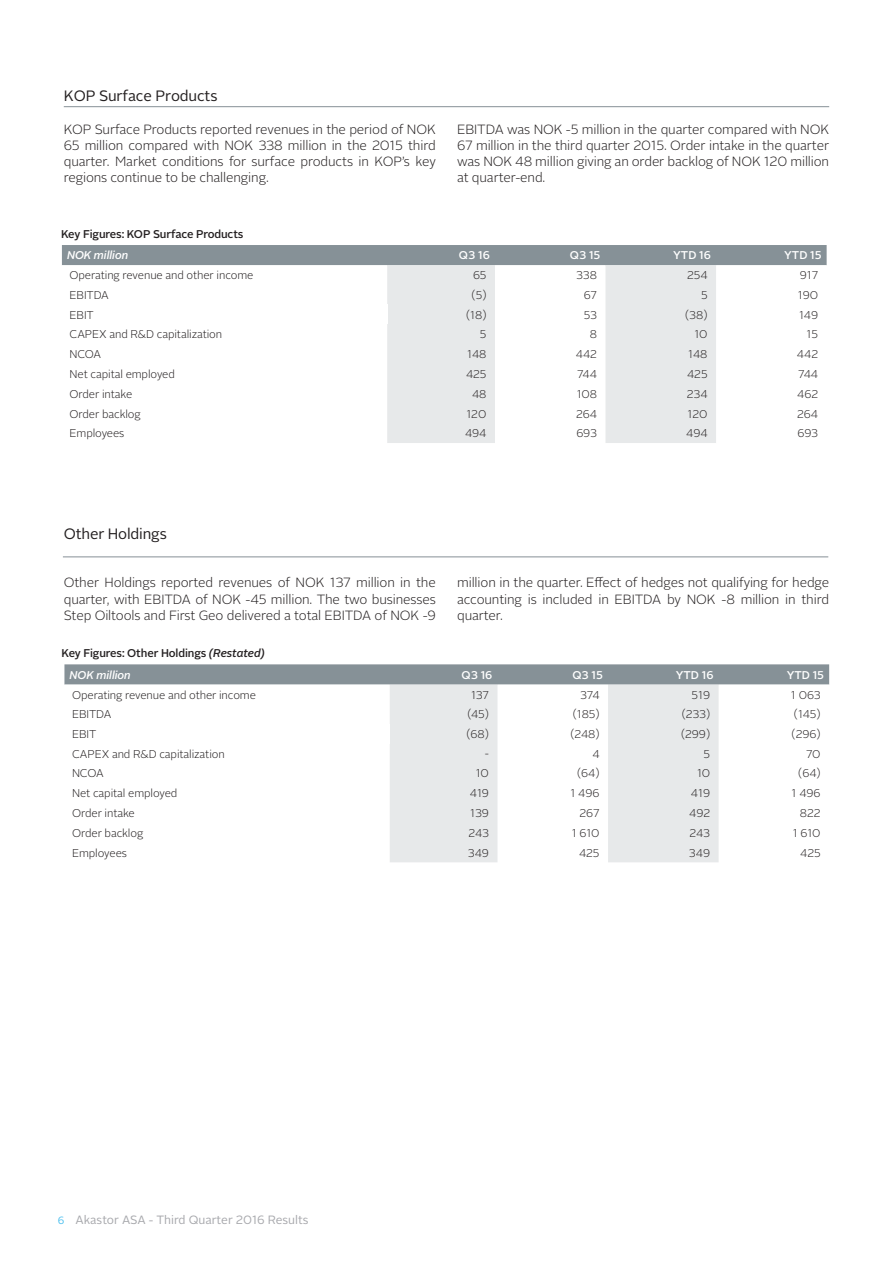
<style>
.page{position:relative;width:893px;height:1263px;background:#fff}
.page>*{position:absolute;margin:0;border:0;box-sizing:border-box;transform-origin:0 0}
.Heading_1{font:15px "Alright Sans";letter-spacing:-.01em;color:#231f20}
.Heading_1-2{font:300 13.35px/16.2px "Alright Sans";letter-spacing:-.01em;color:#231f20;text-align:justify}
.t1{font:12px "Alright Sans";color:#a8a9ad}
.Table_-_Left_aligned{font:300 11.25px "Alright Sans";letter-spacing:-.01em;color:#231f20}
.Table_-_Text_running{font:300 11.25px "Alright Sans";color:#231f20}
.Bullets{font:500 11.25px "Alright Sans";letter-spacing:-.01em;color:#231f20}
.Table_heading_-_whit{font:500 11.25px "Alright Sans";color:#fff}
.Bullets-2{font:italic 500 11.25px "Alright Sans";letter-spacing:-.01em;color:#fff}
.s1{font-style:italic}
.s2{font-size:10.5px;color:#4cbfee}
</style>
<div class="page">
<hr style="left:63px;top:556px;width:765px;height:1px;background:#869096">
<hr style="left:64px;top:106px;width:765px;height:1px;background:#869096">
<div style="left:62px;top:245px;width:765px;height:20px;background:#869197"></div>
<svg style="left:387px;top:265px;width:329px;height:178px;fill:#e7e9ea"></svg>
<svg style="left:64px;top:664px;width:765px;height:21px;background:#8b969b"></svg>
<svg style="left:390px;top:685px;width:329px;height:177px;fill:#e7e9ea"></svg>
<p class="Heading_1" style="left:64px;top:86px;width:155px">KOP Surface Products</p>
<p class="Heading_1-2" style="left:64px;top:121px;width:374px">KOP Surface Products reported revenues in the period of NOK 65 million compared with NOK 338 million in the 2015 third quarter. Market conditions for surface products in KOP’s key regions continue to be challenging.</p>
<p class="Heading_1-2" style="left:457px;top:121px;width:374px">EBITDA was NOK -5 million in the quarter compared with NOK 67 million in the third quarter 2015. Order intake in the quarter was NOK 48 million giving an order backlog of NOK 120 million at quarter-end.</p>
<p class="Bullets" style="left:61px;top:226px;width:184px">Key Figures: KOP Surface Products</p>
<p class="Bullets-2" style="left:67px;top:248px;width:63px">NOK million</p>
<p class="Table_heading_-_whit" style="left:459px;top:248px;width:32px">Q3 16</p>
<p class="Table_heading_-_whit" style="left:570px;top:248px;width:32px">Q3 15</p>
<p class="Table_heading_-_whit" style="left:673px;top:248px;width:39px">YTD 16</p>
<p class="Table_heading_-_whit" style="left:784px;top:248px;width:39px">YTD 15</p>
<p class="Table_-_Left_aligned" style="left:70px;top:268px;width:185px">Operating revenue and other income</p>
<p class="Table_-_Text_running" style="left:473px;top:268px;width:15px">65</p>
<p class="Table_-_Text_running" style="left:576px;top:268px;width:22px">338</p>
<p class="Table_-_Text_running" style="left:687px;top:268px;width:22px">254</p>
<p class="Table_-_Text_running" style="left:800px;top:268px;width:20px">917</p>
<p class="Table_-_Left_aligned" style="left:70px;top:288px;width:41px">EBITDA</p>
<p class="Table_-_Text_running" style="left:472px;top:288px;width:16px">(5)</p>
<p class="Table_-_Text_running" style="left:584px;top:288px;width:15px">67</p>
<p class="Table_-_Text_running" style="left:701px;top:288px;width:8px">5</p>
<p class="Table_-_Text_running" style="left:798px;top:288px;width:22px">190</p>
<p class="Table_-_Left_aligned" style="left:70px;top:307px;width:26px">EBIT</p>
<p class="Table_-_Text_running" style="left:466px;top:307px;width:22px">(18)</p>
<p class="Table_-_Text_running" style="left:584px;top:307px;width:15px">53</p>
<p class="Table_-_Text_running" style="left:685px;top:307px;width:24px">(38)</p>
<p class="Table_-_Text_running" style="left:799px;top:307px;width:21px">149</p>
<p class="Table_-_Left_aligned" style="left:70px;top:327px;width:154px">CAPEX and R&amp;D capitalization</p>
<p class="Table_-_Text_running" style="left:480px;top:327px;width:8px">5</p>
<p class="Table_-_Text_running" style="left:590px;top:327px;width:9px">8</p>
<p class="Table_-_Text_running" style="left:694px;top:327px;width:15px">10</p>
<p class="Table_-_Text_running" style="left:807px;top:327px;width:13px">15</p>
<p class="Table_-_Left_aligned" style="left:70px;top:347px;width:33px">NCOA</p>
<p class="Table_-_Text_running" style="left:467px;top:347px;width:21px">148</p>
<p class="Table_-_Text_running" style="left:576px;top:347px;width:23px">442</p>
<p class="Table_-_Text_running" style="left:688px;top:347px;width:21px">148</p>
<p class="Table_-_Text_running" style="left:797px;top:347px;width:23px">442</p>
<p class="Table_-_Left_aligned" style="left:70px;top:367px;width:107px">Net capital employed</p>
<p class="Table_-_Text_running" style="left:466px;top:367px;width:22px">425</p>
<p class="Table_-_Text_running" style="left:577px;top:367px;width:22px">744</p>
<p class="Table_-_Text_running" style="left:687px;top:367px;width:22px">425</p>
<p class="Table_-_Text_running" style="left:798px;top:367px;width:22px">744</p>
<p class="Table_-_Left_aligned" style="left:70px;top:387px;width:64px">Order intake</p>
<p class="Table_-_Text_running" style="left:472px;top:387px;width:16px">48</p>
<p class="Table_-_Text_running" style="left:577px;top:387px;width:22px">108</p>
<p class="Table_-_Text_running" style="left:687px;top:387px;width:22px">234</p>
<p class="Table_-_Text_running" style="left:797px;top:387px;width:22px">462</p>
<p class="Table_-_Left_aligned" style="left:70px;top:406px;width:73px">Order backlog</p>
<p class="Table_-_Text_running" style="left:466px;top:406px;width:22px">120</p>
<p class="Table_-_Text_running" style="left:576px;top:406px;width:22px">264</p>
<p class="Table_-_Text_running" style="left:687px;top:406px;width:22px">120</p>
<p class="Table_-_Text_running" style="left:797px;top:406px;width:22px">264</p>
<p class="Table_-_Left_aligned" style="left:70px;top:426px;width:56px">Employees</p>
<p class="Table_-_Text_running" style="left:465px;top:426px;width:23px">494</p>
<p class="Table_-_Text_running" style="left:576px;top:426px;width:22px">693</p>
<p class="Table_-_Text_running" style="left:686px;top:426px;width:23px">494</p>
<p class="Table_-_Text_running" style="left:797px;top:426px;width:22px">693</p>
<p class="Heading_1" style="left:64px;top:523px;width:105px">Other Holdings</p>
<p class="Heading_1-2" style="left:64px;top:575px;width:374px">Other Holdings reported revenues of NOK 137 million in the quarter, with EBITDA of NOK -45 million. The two businesses Step Oiltools and First Geo delivered a total EBITDA of NOK -9</p>
<p class="Bullets" style="left:61px;top:646px;width:205px">Key Figures: Other Holdings <span class="s1">(Restated)</span></p>
<p class="Heading_1-2" style="left:457px;top:575px;width:374px">million in the quarter. Effect of hedges not qualifying for hedge accounting is included in EBITDA by NOK -8 million in third quarter.</p>
<p class="Bullets-2" style="left:70px;top:667px;width:63px">NOK million</p>
<p class="Table_heading_-_whit" style="left:461px;top:667px;width:32px">Q3 16</p>
<p class="Table_heading_-_whit" style="left:572px;top:667px;width:32px">Q3 15</p>
<p class="Table_heading_-_whit" style="left:676px;top:667px;width:39px">YTD 16</p>
<p class="Table_heading_-_whit" style="left:787px;top:667px;width:39px">YTD 15</p>
<p class="Table_-_Left_aligned" style="left:72px;top:687px;width:185px">Operating revenue and other income</p>
<p class="Table_-_Text_running" style="left:471px;top:687px;width:19px">137</p>
<p class="Table_-_Text_running" style="left:580px;top:687px;width:21px">374</p>
<p class="Table_-_Text_running" style="left:692px;top:687px;width:20px">519</p>
<p class="Table_-_Text_running" style="left:791px;top:687px;width:31px">1 063</p>
<p class="Table_-_Left_aligned" style="left:72px;top:707px;width:41px">EBITDA</p>
<p class="Table_-_Text_running" style="left:467px;top:707px;width:23px">(45)</p>
<p class="Table_-_Text_running" style="left:573px;top:707px;width:28px">(185)</p>
<p class="Table_-_Text_running" style="left:682px;top:707px;width:30px">(233)</p>
<p class="Table_-_Text_running" style="left:794px;top:707px;width:28px">(145)</p>
<p class="Table_-_Left_aligned" style="left:72px;top:727px;width:26px">EBIT</p>
<p class="Table_-_Text_running" style="left:466px;top:727px;width:24px">(68)</p>
<p class="Table_-_Text_running" style="left:570px;top:727px;width:31px">(248)</p>
<p class="Table_-_Text_running" style="left:681px;top:727px;width:31px">(299)</p>
<p class="Table_-_Text_running" style="left:792px;top:727px;width:31px">(296)</p>
<p class="Table_-_Left_aligned" style="left:72px;top:746px;width:154px">CAPEX and R&amp;D capitalization</p>
<p class="Table_-_Text_running" style="left:485px;top:746px;width:6px">-</p>
<p class="Table_-_Text_running" style="left:592px;top:746px;width:9px">4</p>
<p class="Table_-_Text_running" style="left:703px;top:746px;width:8px">5</p>
<p class="Table_-_Text_running" style="left:806px;top:746px;width:16px">70</p>
<p class="Table_-_Left_aligned" style="left:72px;top:766px;width:33px">NCOA</p>
<p class="Table_-_Text_running" style="left:476px;top:766px;width:15px">10</p>
<p class="Table_-_Text_running" style="left:577px;top:766px;width:24px">(64)</p>
<p class="Table_-_Text_running" style="left:697px;top:766px;width:15px">10</p>
<p class="Table_-_Text_running" style="left:798px;top:766px;width:24px">(64)</p>
<p class="Table_-_Left_aligned" style="left:72px;top:786px;width:107px">Net capital employed</p>
<p class="Table_-_Text_running" style="left:470px;top:786px;width:21px">419</p>
<p class="Table_-_Text_running" style="left:570px;top:786px;width:31px">1 496</p>
<p class="Table_-_Text_running" style="left:691px;top:786px;width:21px">419</p>
<p class="Table_-_Text_running" style="left:792px;top:786px;width:31px">1 496</p>
<p class="Table_-_Left_aligned" style="left:72px;top:806px;width:64px">Order intake</p>
<p class="Table_-_Text_running" style="left:470px;top:806px;width:20px">139</p>
<p class="Table_-_Text_running" style="left:579px;top:806px;width:22px">267</p>
<p class="Table_-_Text_running" style="left:689px;top:806px;width:22px">492</p>
<p class="Table_-_Text_running" style="left:800px;top:806px;width:22px">822</p>
<p class="Table_-_Left_aligned" style="left:72px;top:826px;width:73px">Order backlog</p>
<p class="Table_-_Text_running" style="left:468px;top:826px;width:22px">243</p>
<p class="Table_-_Text_running" style="left:572px;top:826px;width:29px">1 610</p>
<p class="Table_-_Text_running" style="left:690px;top:826px;width:22px">243</p>
<p class="Table_-_Text_running" style="left:793px;top:826px;width:29px">1 610</p>
<p class="Table_-_Left_aligned" style="left:72px;top:845px;width:56px">Employees</p>
<p class="Table_-_Text_running" style="left:468px;top:845px;width:23px">349</p>
<p class="Table_-_Text_running" style="left:579px;top:845px;width:22px">425</p>
<p class="Table_-_Text_running" style="left:689px;top:845px;width:23px">349</p>
<p class="Table_-_Text_running" style="left:800px;top:845px;width:22px">425</p>
<p class="t1" style="left:58px;top:1212px;width:252px"><span class="s2">6</span> Akastor ASA - Third Quarter 2016 Results</p>
</div>
